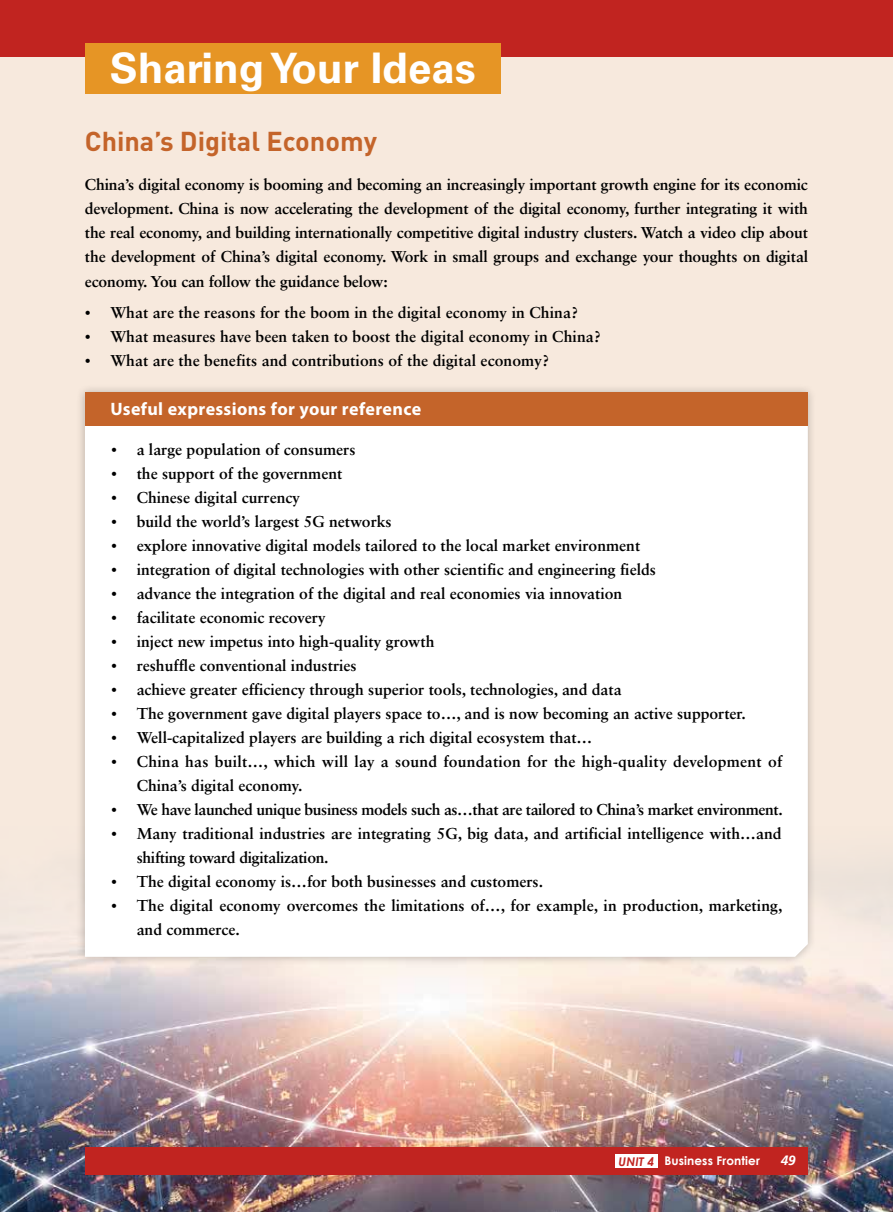
<style>
.page{position:relative;width:893px;height:1212px;background:#fff}
.page>*{position:absolute;margin:0;border:0;box-sizing:border-box;transform-origin:0 0}
.t1{font:700 42px "Univers";color:#fff}
.t2{font:700 27px "DIN";color:#c4642a}
.t3{font:700 18px "Myriad Pro";letter-spacing:.02em;color:#fff}
.t4{font:700 15.75px/24.3px "Sabon LT Std";color:#000}
.t5{font:700 15.75px "Sabon LT Std";letter-spacing:-.025em;color:#000}
.t6{font:italic 700 13.5px "Frutiger LT";color:#fff}
.t7{font:700 12px "Century Gothic";letter-spacing:.01em;color:#fff}
.s1{font-size:12px}
.s2{font-style:italic;color:#c12420}
</style>
<div class="page">
<div style="left:0;top:22px;width:893px;height:1190px;background:#f7e9dd"></div>
<img style="left:0;top:869px;width:893px;height:343px">
<div style="left:76px;top:383px;width:741px;height:583px;background:#000;opacity:.25"></div>
<div style="left:85px;top:425px;width:723px;height:532px;background:#fff"></div>
<div style="left:85px;top:392px;width:723px;height:33px;background:#c4642a"></div>
<div style="left:85px;top:1147px;width:723px;height:27px;background:#c12420"></div>
<div style="left:615px;top:1154px;width:43px;height:13px;background:#fff"></div>
<div style="left:0;top:0;width:893px;height:57px;background:#c12420"></div>
<div style="left:85px;top:43px;width:416px;height:50px;background:#e69525"></div>
<h1 class="t1" style="left:110px;top:44px;width:368px">Sharing Your Ideas</h1>
<h2 class="t2" style="left:85px;top:124px;width:294px">China’s Digital Economy</h2>
<p class="t4" style="left:85px;top:172px;width:725px;text-align:justify">China’s digital economy is booming and becoming an increasingly important growth engine for its economic development. China is now accelerating the development of the digital economy, further integrating it with the real economy, and building internationally competitive digital industry clusters. Watch a video clip about the development of China’s digital economy. Work in small groups and exchange your thoughts on digital economy. You can follow the guidance below:</p>
<p class="t4" style="left:85px;top:300px;width:495px"><span class="s1">•</span> What are the reasons for the boom in the digital economy in China?</p>
<p class="t4" style="left:85px;top:324px;width:517px"><span class="s1">•</span> What measures have been taken to boost the digital economy in China?</p>
<p class="t4" style="left:85px;top:348px;width:466px"><span class="s1">•</span> What are the benefits and contributions of the digital economy?</p>
<p class="t3" style="left:110px;top:397px;width:312px">Useful expressions for your reference</p>
<p class="t4" style="left:111px;top:437px;width:246px"><span class="s1">•</span> a large population of consumers</p>
<p class="t4" style="left:111px;top:461px;width:233px"><span class="s1">•</span> the support of the government</p>
<p class="t4" style="left:111px;top:485px;width:190px"><span class="s1">•</span> Chinese digital currency</p>
<p class="t4" style="left:111px;top:509px;width:282px"><span class="s1">•</span> build the world’s largest 5G networks</p>
<p class="t4" style="left:111px;top:533px;width:530px"><span class="s1">•</span> explore innovative digital models tailored to the local market environment</p>
<p class="t4" style="left:111px;top:557px;width:546px"><span class="s1">•</span> integration of digital technologies with other scientific and engineering fields</p>
<p class="t4" style="left:111px;top:581px;width:513px"><span class="s1">•</span> advance the integration of the digital and real economies via innovation</p>
<p class="t4" style="left:111px;top:605px;width:216px"><span class="s1">•</span> facilitate economic recovery</p>
<p class="t4" style="left:111px;top:629px;width:325px"><span class="s1">•</span> inject new impetus into high-quality growth</p>
<p class="t4" style="left:111px;top:653px;width:247px"><span class="s1">•</span> reshuffle conventional industries</p>
<p class="t4" style="left:111px;top:677px;width:512px"><span class="s1">•</span> achieve greater efficiency through superior tools, technologies, and data</p>
<p class="t4" style="left:111px;top:701px;width:636px"><span class="s1">•</span> The government gave digital players space to…, and is now becoming an active supporter.</p>
<p class="t4" style="left:111px;top:725px;width:483px"><span class="s1">•</span> Well-capitalized players are building a rich digital ecosystem that…</p>
<p class="t4" style="left:137px;top:749px;width:647px;text-indent:-26px"><span class="s1">•</span> China has built…, which will lay a sound foundation for the high-quality development of<br>China’s digital economy.</p>
<p class="t5" style="left:111px;top:800px;width:673px"><span class="s1">•</span> We have launched unique business models such as…that are tailored to China’s market environment.</p>
<p class="t4" style="left:137px;top:821px;width:646px;text-indent:-26px"><span class="s1">•</span> Many traditional industries are integrating 5G, big data, and artificial intelligence with…and shifting toward digitalization.</p>
<p class="t4" style="left:111px;top:869px;width:433px"><span class="s1">•</span> The digital economy is…for both businesses and customers.</p>
<p class="t4" style="left:137px;top:893px;width:647px;text-indent:-26px"><span class="s1">•</span> The digital economy overcomes the limitations of…, for example, in production, marketing, and commerce.</p>
<p class="t7" style="left:619px;top:1151px;width:143px"><span class="s2">UNIT 4</span> Business Frontier</p>
<p class="t6" style="left:781px;top:1152px;width:17px">49</p>
</div>
